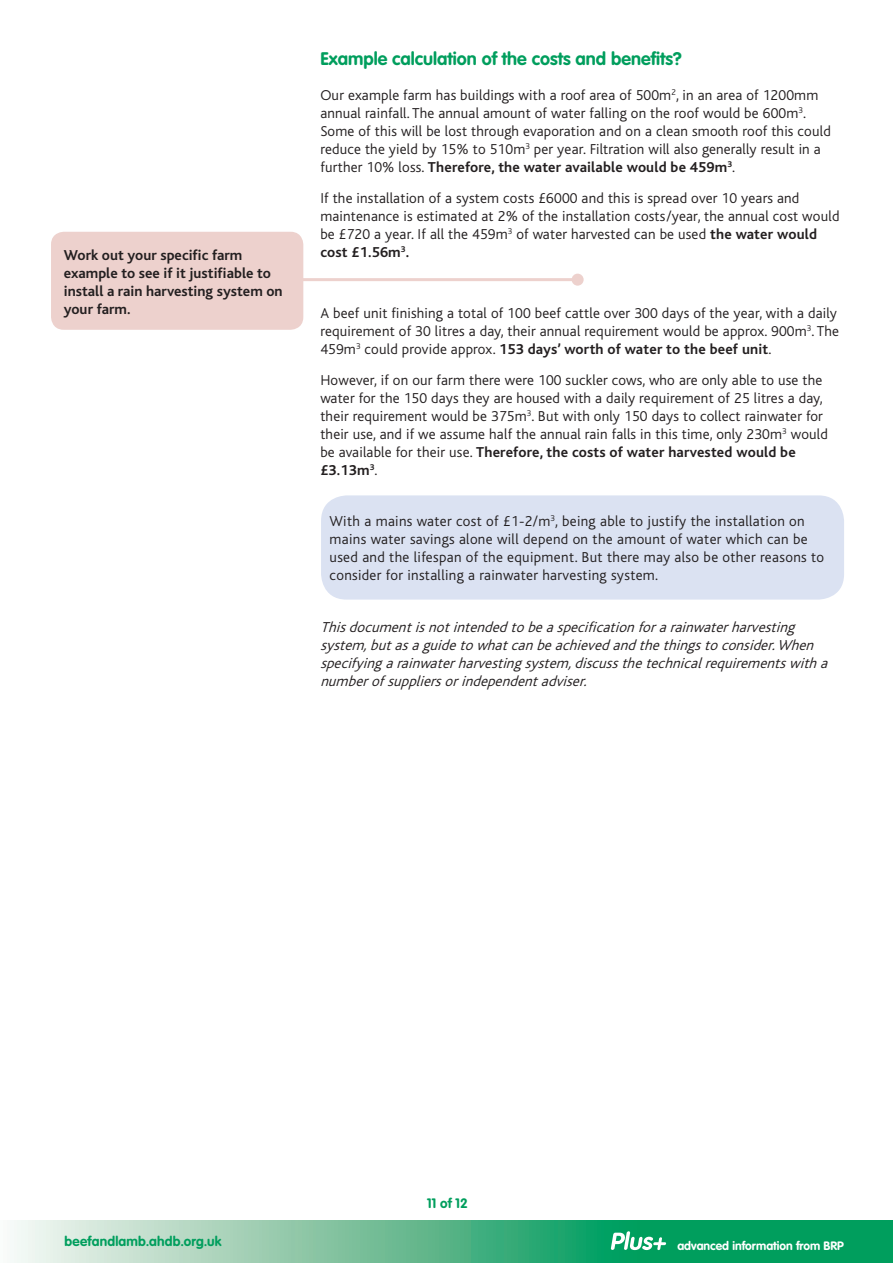
<style>
.page{position:relative;width:893px;height:1263px;background:#fff}
.page>*{position:absolute;margin:0;border:0;box-sizing:border-box;transform-origin:0 0}
.t1{font:700 18px "VAG Rounded";color:#009e5d}
.t2{font:300 15px/18px "Bliss";letter-spacing:.01em;color:#231f20}
.t3{font:italic 300 15px/18px "Bliss";color:#231f20}
.t4{font:700 15px/18px "Bliss";color:#231f20}
.t5{font:700 13.5px "VAG Rounded";letter-spacing:.015em;color:#009e5d}
.t6{font:700 12px "VAG Rounded";color:#fff}
.s1{font-weight:700}
</style>
<div class="page">
<svg style="left:14px;top:1220px;width:879px;height:43px;background:#5dbb90"></svg>
<svg style="left:611px;top:1231px;width:55px;height:19px"></svg>
<div style="left:321px;top:495px;width:523px;height:105px;background:#dbe2f2;border-radius:26px"></div>
<hr style="left:108px;top:278px;width:470px;height:3px;background:#edd1cd">
<div style="left:572px;top:274px;width:12px;height:12px;background:#edd1cd;border-radius:50%"></div>
<div style="left:51px;top:232px;width:252px;height:98px;background:#edd1cd;border-radius:13px"></div>
<p class="t4" style="left:64px;top:246px;width:220px">Work out your specific farm example to see if it justifiable to install a rain harvesting system on your farm.</p>
<p class="t1" style="left:320px;top:48px;width:363px">Example calculation of the costs and benefits?</p>
<p class="t2" style="left:320px;top:86px;width:512px">Our example farm has buildings with a roof area of 500m<sup>2</sup>, in an area of 1200mm annual rainfall. The annual amount of water falling on the roof would be 600m<sup>3</sup>.<br>Some of this will be lost through evaporation and on a clean smooth roof this could reduce the yield by 15% to 510m<sup>3</sup> per year. Filtration will also generally result in a further 10% loss. <span class="s1">Therefore, the water available would be 459m</span><sup>3</sup>.</p>
<p class="t2" style="left:320px;top:189px;width:521px">If the installation of a system costs £6000 and this is spread over 10 years and maintenance is estimated at 2% of the installation costs/year, the annual cost would be £720 a year. If all the 459m<sup>3</sup> of water harvested can be used <span class="s1">the water would cost £1.56m</span><sup>3</sup><span class="s1">.</span></p>
<p class="t2" style="left:320px;top:305px;width:520px">A beef unit finishing a total of 100 beef cattle over 300 days of the year, with a daily requirement of 30 litres a day, their annual requirement would be approx. 900m<sup>3</sup>. The<br>459m<sup>3</sup> could provide approx. <span class="s1">153 days’ worth of water to the beef unit</span>.</p>
<p class="t2" style="left:320px;top:371px;width:509px">However, if on our farm there were 100 suckler cows, who are only able to use the water for the 150 days they are housed with a daily requirement of 25 litres a day, their requirement would be 375m<sup>3</sup>. But with only 150 days to collect rainwater for their use, and if we assume half the annual rain falls in this time, only 230m<sup>3</sup> would be available for their use. <span class="s1">Therefore, the costs of water harvested would be £3.13m</span><sup>3</sup>.</p>
<p class="t2" style="left:330px;top:513px;width:496px">With a mains water cost of £1-2/m<sup>3</sup>, being able to justify the installation on mains water savings alone will depend on the amount of water which can be used and the lifespan of the equipment. But there may also be other reasons to consider for installing a rainwater harvesting system.</p>
<p class="t3" style="left:320px;top:618px;width:513px">Thisdocumentisnotintendedtobeaspecificationforarainwaterharvesting system,butasaguidetowhatcanbeachievedandthethingstoconsider.When specifyingarainwaterharvestingsystem,discussthetechnicalrequirementswitha numberofsuppliersorindependentadviser.</p>
<p class="t5" style="left:65px;top:1233px;width:159px">beefandlamb.ahdb.org.uk</p>
<p class="t5" style="left:427px;top:1195px;width:43px">11 of 12</p>
<p class="t6" style="left:677px;top:1239px;width:168px">advanced information from BRP</p>
</div>
